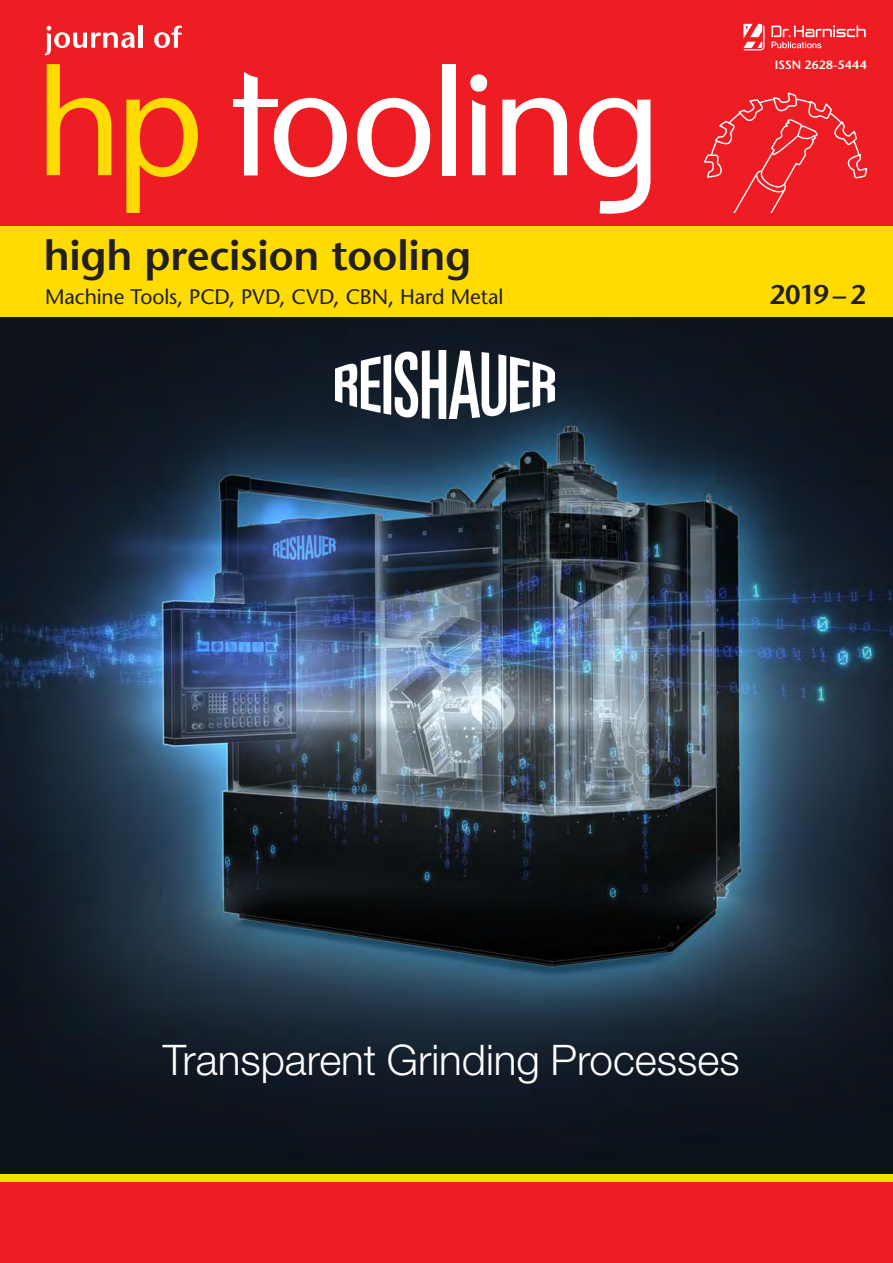
<style>
.page{position:relative;width:893px;height:1263px;background:#fff}
.page>*{position:absolute;margin:0;border:0;box-sizing:border-box;transform-origin:0 0}
.t1{font:300 42.15px "Helvetica Neue LT Std";color:#fff}
.t2{font:600 42px "Stone Sans";letter-spacing:-.005em;color:#231f20}
.t3{font:600 27px "Stone Sans";color:#231f20}
.t4{font:21px "Stone Sans";letter-spacing:-.005em;color:#231f20}
.t5{font:600 12px "Stone Sans";letter-spacing:.025em;color:#fff}
</style>
<div class="page">
<img style="left:0;top:317px;width:893px;height:857px">
<img style="left:336px;top:350px;width:219px;height:69px">
<div style="left:0;top:1174px;width:893px;height:10px;background:#ffdc01"></div>
<div style="left:0;top:1182px;width:893px;height:81px;background:#ee1d23"></div>
<div style="left:0;top:223px;width:893px;height:94px;background:#ffdc01"></div>
<div style="left:0;top:0;width:893px;height:225px;background:#ee1d23"></div>
<svg style="left:704px;top:92px;width:164px;height:120px"></svg>
<svg style="left:47px;top:64px;width:64px;height:111px"></svg>
<svg style="left:126px;top:98px;width:72px;height:115px"></svg>
<svg style="left:274px;top:98px;width:73px;height:79px"></svg>
<svg style="left:357px;top:98px;width:73px;height:79px"></svg>
<div style="left:442px;top:64px;width:13px;height:111px;background:#fff"></div>
<div style="left:470px;top:74px;width:17px;height:18px;background:#fff;border-radius:50%"></div>
<svg style="left:502px;top:98px;width:65px;height:77px"></svg>
<svg style="left:579px;top:98px;width:71px;height:116px"></svg>
<div style="left:233px;top:100px;width:45px;height:7px;background:#fff"></div>
<svg style="left:244px;top:72px;width:14px;height:103px"></svg>
<svg style="left:472px;top:100px;width:13px;height:75px"></svg>
<svg style="left:45px;top:26px;width:90px;height:29px"></svg>
<hr style="left:138px;top:26px;width:4px;height:22px;background:#fff">
<svg style="left:154px;top:26px;width:28px;height:22px"></svg>
<svg style="left:771px;top:26px;width:95px;height:22px"></svg>
<svg style="left:743px;top:24px;width:21px;height:26px"></svg>
<p class="t5" style="left:775px;top:57px;width:93px">ISSN 2628-5444</p>
<h2 class="t2" style="left:44px;top:229px;width:429px">high precision tooling</h2>
<p class="t4" style="left:45px;top:283px;width:460px">Machine Tools, PCD, PVD, CVD, CBN, Hard Metal</p>
<p class="t3" style="left:769px;top:277px;width:98px">2019 – 2</p>
<h1 class="t1" style="left:163px;top:1034px;width:578px">Transparent Grinding Processes</h1>
</div>
